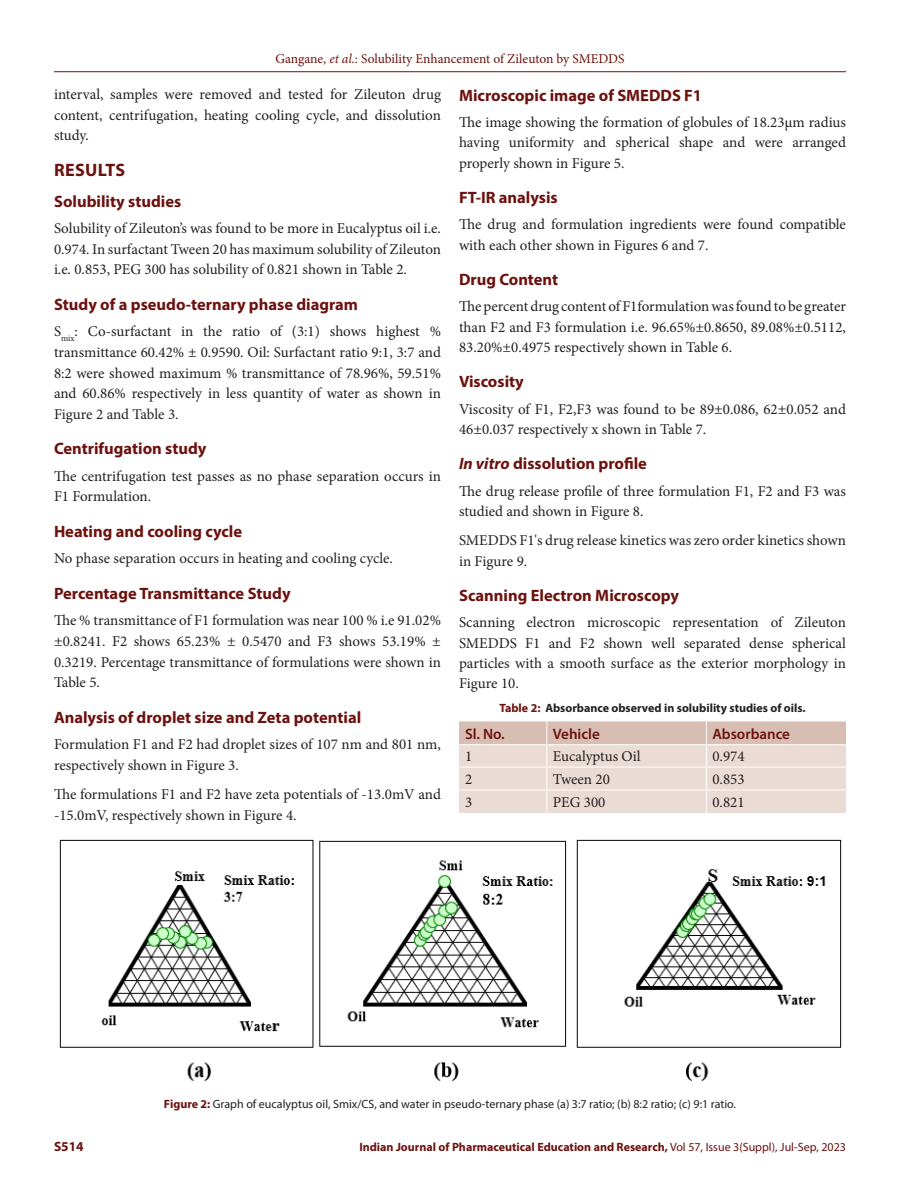
<style>
.page{position:relative;width:918px;height:1188px;background:#fff}
.page>*{position:absolute;margin:0;border:0;box-sizing:border-box;transform-origin:0 0}
.Heading_1{font:700 18px "Myriad Pro";letter-spacing:.02em;color:#6c120e}
.Heading_2{font:700 16.5px "Myriad Pro";color:#6c120e}
.Heading_2_after_head{font:700 16.5px "Myriad Pro";color:#6c120e}
.Body_text__FO{font:15px/20.5px "Minion Pro";color:#231f20;text-align:justify}
.Body_text{font:15px/20.5px "Minion Pro";color:#231f20}
.Table_Body{font:15px "Minion Pro";color:#231f20}
.Table_Header{font:600 15px "Myriad Pro";color:#6c120e}
.t1{font:13.5px "Minion Pro";letter-spacing:-.005em;color:#6c120e}
.t2{font:700 13.5px "Myriad Pro";color:#6c120e}
.FIG_Caption{font:12px "Myriad Pro";color:#231f20}
.t3{font:700 12px "Myriad Pro";color:#6c120e}
.Table_Caption{font:700 12px "Myriad Pro";color:#231f20}
.s1{font-style:italic}
.s2{color:#6c120e}
.s3{font-weight:700;color:#6c120e}
.s4{font-weight:400}
</style>
<div class="page">
<hr style="left:54px;top:71px;width:792px;height:1px;background:#6c120e">
<svg style="left:459px;top:722px;width:387px;height:91px;background:#e6d4cd"></svg>
<hr style="left:459px;top:745px;width:88px;height:1px;background:#fff">
<hr style="left:547px;top:745px;width:159px;height:1px;background:#fff">
<hr style="left:706px;top:745px;width:140px;height:1px;background:#fff">
<img style="left:59px;top:839px;width:783px;height:243px">
<p class="t1" style="left:275px;top:50px;width:351px">Gangane, <span class="s1">et al.</span>: Solubility Enhancement of Zileuton by SMEDDS</p>
<p class="Body_text__FO" style="left:54px;top:84px;width:389px">interval, samples were removed and tested for Zileuton drug content, centrifugation, heating cooling cycle, and dissolution study.</p>
<p class="Heading_1" style="left:54px;top:158px;width:73px">RESULTS</p>
<p class="Heading_2_after_head" style="left:54px;top:190px;width:129px">Solubility studies</p>
<p class="Body_text__FO" style="left:54px;top:218px;width:389px">Solubility of Zileuton’s was found to be more in Eucalyptus oil i.e.<br>0.974. In surfactant Tween 20 has maximum solubility of Zileuton i.e. 0.853, PEG 300 has solubility of 0.821 shown in Table 2.</p>
<p class="Heading_2" style="left:54px;top:294px;width:306px">Study of a pseudo-ternary phase diagram</p>
<p class="Body_text__FO" style="left:54px;top:321px;width:389px">S<sub>mix</sub>: Co-surfactant in the ratio of (3:1) shows highest % transmittance 60.42% ± 0.9590. Oil: Surfactant ratio 9:1, 3:7 and 8:2 were showed maximum % transmittance of 78.96%, 59.51% and 60.86% respectively in less quantity of water as shown in Figure 2 and Table 3.</p>
<p class="Heading_2" style="left:54px;top:438px;width:154px">Centrifugation study</p>
<p class="Body_text__FO" style="left:54px;top:466px;width:389px">The centrifugation test passes as no phase separation occurs in<br>F1 Formulation.</p>
<p class="Heading_2" style="left:54px;top:520px;width:190px">Heating and cooling cycle</p>
<p class="Body_text__FO" style="left:54px;top:548px;width:340px">No phase separation occurs in heating and cooling cycle.</p>
<p class="Heading_2" style="left:54px;top:583px;width:238px">Percentage Transmittance Study</p>
<p class="Body_text__FO" style="left:54px;top:610px;width:389px">The % transmittance of F1 formulation was near 100 % i.e 91.02% ±0.8241. F2 shows 65.23% ± 0.5470 and F3 shows 53.19% ± 0.3219. Percentage transmittance of formulations were shown in Table 5.</p>
<p class="Heading_2" style="left:54px;top:706px;width:309px">Analysis of droplet size and Zeta potential</p>
<p class="Body_text__FO" style="left:54px;top:734px;width:388px">Formulation F1 and F2 had droplet sizes of 107 nm and 801 nm, respectively shown in Figure 3.</p>
<p class="Body_text" style="left:54px;top:784px;width:389px">The formulations F1 and F2 have zeta potentials of -13.0mV and -15.0mV, respectively shown in Figure 4.</p>
<p class="Heading_2" style="left:459px;top:84px;width:245px">Microscopic image of SMEDDS F1</p>
<p class="Body_text__FO" style="left:459px;top:112px;width:389px">The image showing the formation of globules of 18.23µm radius having uniformity and spherical shape and were arranged properly shown in Figure 5.</p>
<p class="Heading_2" style="left:459px;top:187px;width:100px">FT-IR analysis</p>
<p class="Body_text__FO" style="left:459px;top:214px;width:389px">The drug and formulation ingredients were found compatible with each other shown in Figures 6 and 7.</p>
<p class="Heading_2" style="left:459px;top:269px;width:101px">Drug Content</p>
<p class="Body_text__FO" style="left:459px;top:296px;width:388px">The percent drug content of F1formulation was found to be greater than F2 and F3 formulation i.e. 96.65%±0.8650, 89.08%±0.5112, 83.20%±0.4975 respectively shown in Table 6.</p>
<p class="Heading_2" style="left:459px;top:371px;width:66px">Viscosity</p>
<p class="Body_text__FO" style="left:459px;top:399px;width:388px">Viscosity of F1, F2,F3 was found to be 89±0.086, 62±0.052 and<br>46±0.037 respectively x shown in Table 7.</p>
<p class="Heading_2" style="left:459px;top:453px;width:189px"><span class="s1">In vitro</span> dissolution profile</p>
<p class="Body_text__FO" style="left:459px;top:481px;width:389px">The drug release profile of three formulation F1, F2 and F3 was studied and shown in Figure 8.</p>
<p class="Body_text" style="left:459px;top:530px;width:389px">SMEDDS F1's drug release kinetics was zero order kinetics shown in Figure 9.</p>
<p class="Heading_2" style="left:459px;top:585px;width:222px">Scanning Electron Microscopy</p>
<p class="Body_text__FO" style="left:459px;top:612px;width:389px">Scanning electron microscopic representation of Zileuton SMEDDS F1 and F2 shown well separated dense spherical particles with a smooth surface as the exterior morphology in Figure 10.</p>
<p class="Table_Header" style="left:465px;top:724px;width:41px">Sl. No.</p>
<p class="Table_Header" style="left:553px;top:724px;width:48px">Vehicle</p>
<p class="Table_Header" style="left:712px;top:724px;width:79px">Absorbance</p>
<p class="Table_Body" style="left:465px;top:746px;width:9px">1</p>
<p class="Table_Body" style="left:553px;top:746px;width:89px">Eucalyptus Oil</p>
<p class="Table_Body" style="left:712px;top:746px;width:34px">0.974</p>
<p class="Table_Body" style="left:465px;top:769px;width:9px">2</p>
<p class="Table_Body" style="left:553px;top:769px;width:59px">Tween 20</p>
<p class="Table_Body" style="left:712px;top:769px;width:34px">0.853</p>
<p class="Table_Body" style="left:465px;top:792px;width:9px">3</p>
<p class="Table_Body" style="left:553px;top:792px;width:54px">PEG 300</p>
<p class="Table_Body" style="left:712px;top:792px;width:34px">0.821</p>
<p class="Table_Caption" style="left:499px;top:701px;width:308px"><span class="s2">Table 2:</span> Absorbance observed in solubility studies of oils.</p>
<p class="FIG_Caption" style="left:164px;top:1096px;width:574px"><span class="s3">Figure 2:</span> Graph of eucalyptus oil, Smix/CS, and water in pseudo-ternary phase (a) 3:7 ratio; (b) 8:2 ratio; (c) 9:1 ratio.</p>
<p class="t2" style="left:54px;top:1137px;width:31px">S514</p>
<p class="t3" style="left:359px;top:1139px;width:488px">Indian Journal of Pharmaceutical Education and Research, <span class="s4">Vol 57, Issue 3(Suppl), Jul-Sep, 2023</span></p>
</div>
